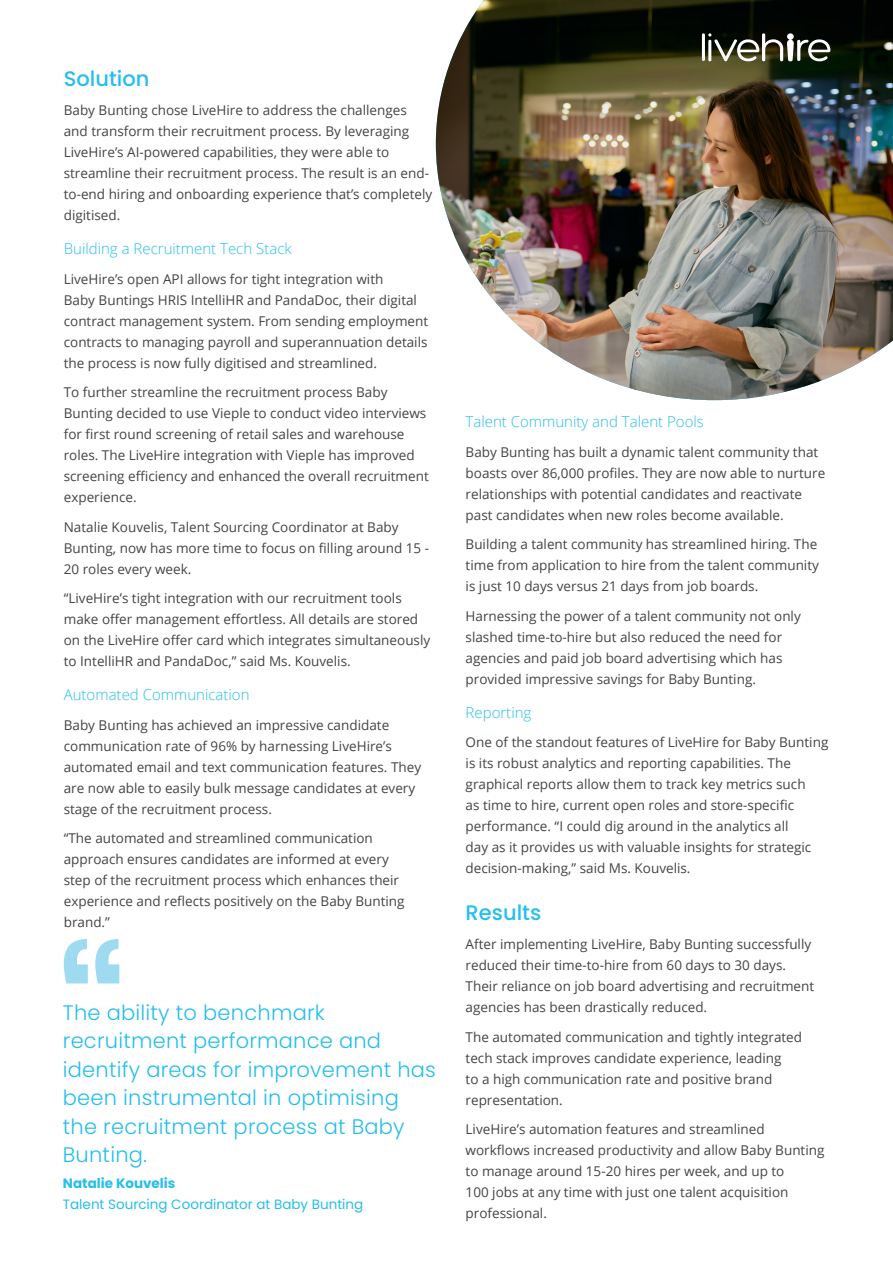
<style>
.page{position:relative;width:893px;height:1263px;background:#fff}
.page>*{position:absolute;margin:0;border:0;box-sizing:border-box;transform-origin:0 0}
.Body_Text{font:300 21px/28.5px "Poppins";letter-spacing:.01em;color:#25beed}
.t1{font:500 21px "Poppins";color:#25beed}
.Body_Text-2{font:300 15px "Open Sans";color:#25beed}
.Body_Text-3{font:13.5px/21px "Open Sans";color:#444}
.Body_Text-4{font:13.5px "Poppins";color:#25beed}
.Body_Text-5{font:700 13.5px "Poppins";color:#25beed}
</style>
<div class="page">
<img style="left:436px;top:0;width:457px;height:400px">
<svg style="left:64px;top:939px;width:55px;height:44px"></svg>
<hr style="left:702px;top:33px;width:3px;height:28px;background:#fff">
<svg style="left:708px;top:33px;width:123px;height:28px"></svg>
<h1 class="t1" style="left:64px;top:66px;width:87px">Solution</h1>
<p class="Body_Text-3" style="left:64px;top:100px;width:370px">Baby Bunting chose LiveHire to address the challenges and transform their recruitment process. By leveraging LiveHire’s AI-powered capabilities, they were able to streamline their recruitment process. The result is an end&shy;to-end hiring and onboarding experience that’s completely digitised.</p>
<p class="Body_Text-2" style="left:64px;top:239px;width:229px">Building a Recruitment Tech Stack</p>
<p class="Body_Text-3" style="left:64px;top:268px;width:366px">LiveHire’s open API allows for tight integration with<br>Baby Buntings HRIS IntelliHR and PandaDoc, their digital contract management system. From sending employment contracts to managing payroll and superannuation details the process is now fully digitised and streamlined.</p>
<p class="Body_Text-3" style="left:64px;top:382px;width:366px">To further streamline the recruitment process Baby Bunting decided to use Vieple to conduct video interviews for first round screening of retail sales and warehouse roles. The LiveHire integration with Vieple has improved screening efficiency and enhanced the overall recruitment experience.</p>
<p class="Body_Text-3" style="left:64px;top:516px;width:367px">Natalie Kouvelis, Talent Sourcing Coordinator at Baby<br>Bunting, now has more time to focus on filling around 15 -<br>20 roles every week.</p>
<p class="Body_Text-3" style="left:64px;top:588px;width:368px">“LiveHire’s tight integration with our recruitment tools make offer management effortless. All details are stored on the LiveHire offer card which integrates simultaneously to IntelliHR and PandaDoc,” said Ms. Kouvelis.</p>
<p class="Body_Text-2" style="left:64px;top:685px;width:187px">Automated Communication</p>
<p class="Body_Text-3" style="left:64px;top:714px;width:359px">Baby Bunting has achieved an impressive candidate communication rate of 96% by harnessing LiveHire’s automated email and text communication features. They are now able to easily bulk message candidates at every stage of the recruitment process.</p>
<p class="Body_Text-3" style="left:64px;top:828px;width:342px">“The automated and streamlined communication approach ensures candidates are informed at every step of the recruitment process which enhances their experience and reflects positively on the Baby Bunting brand.”</p>
<p class="Body_Text" style="left:63px;top:998px;width:375px">The ability to benchmark recruitment performance and identify areas for improvement has been instrumental in optimising the recruitment process at Baby<br>Bunting.</p>
<p class="Body_Text-5" style="left:63px;top:1176px;width:114px">Natalie Kouvelis</p>
<p class="Body_Text-4" style="left:63px;top:1197px;width:302px">Talent Sourcing Coordinator at Baby Bunting</p>
<p class="Body_Text-2" style="left:466px;top:411px;width:240px">Talent Community and Talent Pools</p>
<p class="Body_Text-3" style="left:466px;top:441px;width:361px">Baby Bunting has built a dynamic talent community that boasts over 86,000 profiles. They are now able to nurture relationships with potential candidates and reactivate past candidates when new roles become available.</p>
<p class="Body_Text-3" style="left:466px;top:533px;width:355px">Building a talent community has streamlined hiring. The time from application to hire from the talent community is just 10 days versus 21 days from job boards.</p>
<p class="Body_Text-3" style="left:466px;top:605px;width:337px">Harnessing the power of a talent community not only slashed time-to-hire but also reduced the need for agencies and paid job board advertising which has provided impressive savings for Baby Bunting.</p>
<p class="Body_Text-2" style="left:466px;top:702px;width:67px">Reporting</p>
<p class="Body_Text-3" style="left:466px;top:731px;width:364px">One of the standout features of LiveHire for Baby Bunting is its robust analytics and reporting capabilities. The graphical reports allow them to track key metrics such<br>as time to hire, current open roles and store-specific performance. “I could dig around in the analytics all<br>day as it provides us with valuable insights for strategic decision-making,” said Ms. Kouvelis.</p>
<h1 class="t1" style="left:466px;top:900px;width:77px">Results</h1>
<p class="Body_Text-3" style="left:466px;top:933px;width:350px">After implementing LiveHire, Baby Bunting successfully reduced their time-to-hire from 60 days to 30 days.<br>Their reliance on job board advertising and recruitment agencies has been drastically reduced.</p>
<p class="Body_Text-3" style="left:466px;top:1026px;width:338px">The automated communication and tightly integrated tech stack improves candidate experience, leading<br>to a high communication rate and positive brand representation.</p>
<p class="Body_Text-3" style="left:466px;top:1118px;width:360px">LiveHire’s automation features and streamlined workflows increased productivity and allow Baby Bunting to manage around 15-20 hires per week, and up to<br>100 jobs at any time with just one talent acquisition professional.</p>
</div>
